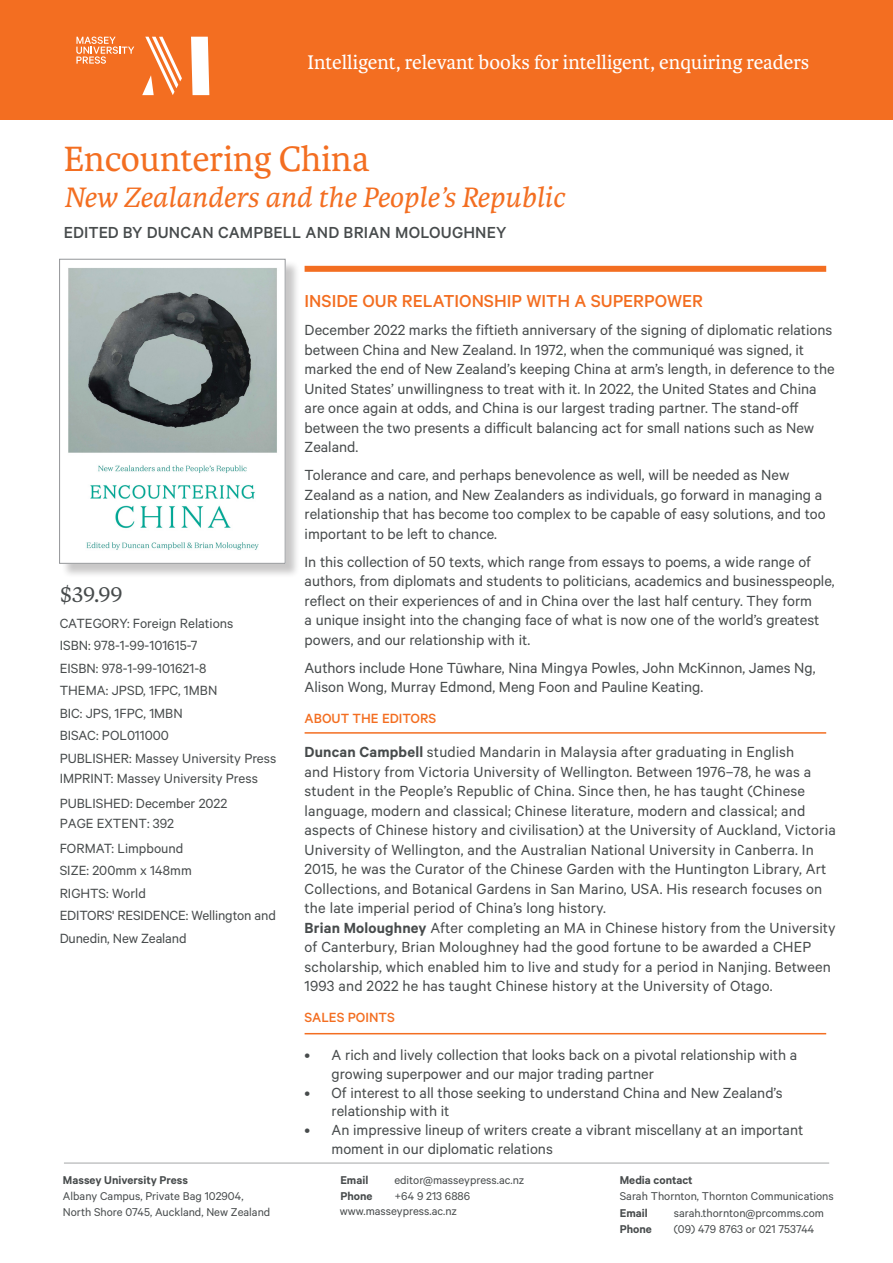
<style>
.page{position:relative;width:893px;height:1263px;background:#fff}
.page>*{position:absolute;margin:0;border:0;box-sizing:border-box;transform-origin:0 0}
.t1{font:37.5px "Karmina";color:#f36e21}
.t2{font:italic 30px "Karmina";color:#f36e21}
.t3{font:21px "Karmina";color:#fff}
.t4{font:21px "Tiempos Text";color:#474b4c}
.t5{font:500 19.5px "Calibre";color:#f36e21}
.t6{font:500 18px "Calibre";letter-spacing:.01em;color:#474b4c}
.t7{font:16.5px/19.5px "Calibre";color:#474b4c}
.t8{font:15px/22.5px "Calibre";color:#474b4c}
.t9{font:500 15px "Calibre";color:#f36e21}
.Business_cards{font:12.75px/15.8px "Calibre";color:#474b4c}
.Business_cards-2{font:600 12.75px "Calibre";color:#474b4c}
.s1{font-weight:600}
</style>
<div class="page">
<hr style="left:64px;top:1163px;width:765px;height:1px;background:#474b4c">
<div style="left:305px;top:266px;width:521px;height:6px;background:#f36e21"></div>
<hr style="left:305px;top:732px;width:521px;height:2px;background:#f36e21">
<hr style="left:305px;top:1033px;width:521px;height:1px;background:#f36e21">
<div style="left:0;top:0;width:893px;height:119px;background:#f36e21"></div>
<svg style="left:191px;top:37px;width:18px;height:58px"></svg>
<svg style="left:142px;top:37px;width:40px;height:58px"></svg>
<svg style="left:76px;top:37px;width:58px;height:27px"></svg>
<div style="left:61px;top:261px;width:239px;height:317px;background:#231f20;opacity:.25"></div>
<img style="left:61px;top:261px;width:222px;height:300px">
<div style="left:59px;top:259px;width:226px;height:304px;border:1px solid #939598"></div>
<p class="t3" style="left:308px;top:51px;width:503px">Intelligent, relevant books for intelligent, enquiring readers</p>
<p class="t1" style="left:64px;top:138px;width:307px">Encountering China</p>
<p class="t2" style="left:64px;top:181px;width:503px">New Zealanders and the People’s Republic</p>
<p class="t6" style="left:64px;top:222px;width:444px">EDITED BY DUNCAN CAMPBELL AND BRIAN MOLOUGHNEY</p>
<p class="t4" style="left:61px;top:580px;width:64px">$39.99</p>
<p class="t8" style="left:60px;top:611px;width:218px">CATEGORY: Foreign Relations<br>ISBN: 978-1-99-101615-7<br>EISBN: 978-1-99-101621-8<br>THEMA: JPSD, 1FPC, 1MBN<br>BIC: JPS, 1FPC, 1MBN<br>BISAC: POL011000<br>PUBLISHER: Massey University Press</p>
<p class="t8" style="left:60px;top:765px;width:200px;line-height:24.8px">IMPRINT: Massey University Press<br>PUBLISHED: December 2022</p>
<p class="t8" style="left:60px;top:810px;width:125px;line-height:24.8px">PAGE EXTENT: 392<br>FORMAT: Limpbound</p>
<p class="t8" style="left:60px;top:859px;width:218px">SIZE: 200mm x 148mm<br>RIGHTS: World<br>EDITORS' RESIDENCE: Wellington and<br>Dunedin, New Zealand</p>
<p class="Business_cards-2" style="left:63px;top:1172px;width:127px">Massey University Press</p>
<p class="Business_cards" style="left:63px;top:1187px;width:209px">Albany Campus, Private Bag 102904,<br>North Shore 0745, Auckland, New Zealand</p>
<p class="t5" style="left:305px;top:290px;width:400px">INSIDE OUR RELATIONSHIP WITH A SUPERPOWER</p>
<p class="t7" style="left:305px;top:320px;width:532px">December 2022 marks the fiftieth anniversary of the signing of diplomatic relations between China and New Zealand. In 1972, when the communiqué was signed, it marked the end of New Zealand’s keeping China at arm’s length, in deference to the United States’ unwillingness to treat with it. In 2022, the United States and China are once again at odds, and China is our largest trading partner. The stand-off between the two presents a difficult balancing act for small nations such as New Zealand.</p>
<p class="t7" style="left:305px;top:465px;width:523px">Tolerance and care, and perhaps benevolence as well, will be needed as New Zealand as a nation, and New Zealanders as individuals, go forward in managing a relationship that has become too complex to be capable of easy solutions, and too important to be left to chance.</p>
<p class="t7" style="left:305px;top:551px;width:532px">In this collection of 50 texts, which range from essays to poems, a wide range of authors, from diplomats and students to politicians, academics and businesspeople, reflect on their experiences of and in China over the last half century. They form<br>a unique insight into the changing face of what is now one of the world’s greatest powers, and our relationship with it.</p>
<p class="t7" style="left:305px;top:657px;width:512px">Authors include Hone Tūwhare, Nina Mingya Powles, John McKinnon, James Ng,<br>Alison Wong, Murray Edmond, Meng Foon and Pauline Keating.</p>
<p class="t9" style="left:305px;top:710px;width:133px">ABOUT THE EDITORS</p>
<p class="t7" style="left:305px;top:742px;width:533px"><span class="s1">Duncan Campbell</span> studied Mandarin in Malaysia after graduating in English<br>and History from Victoria University of Wellington. Between 1976–78, he was a student in the People’s Republic of China. Since then, he has taught (Chinese language, modern and classical; Chinese literature, modern and classical; and aspects of Chinese history and civilisation) at the University of Auckland, Victoria University of Wellington, and the Australian National University in Canberra. In 2015, he was the Curator of the Chinese Garden with the Huntington Library, Art Collections, and Botanical Gardens in San Marino, USA. His research focuses on the late imperial period of China’s long history.</p>
<p class="t7" style="left:305px;top:917px;width:533px"><span class="s1">Brian Moloughney</span> After completing an MA in Chinese history from the University of Canterbury, Brian Moloughney had the good fortune to be awarded a CHEP scholarship, which enabled him to live and study for a period in Nanjing. Between 1993 and 2022 he has taught Chinese history at the University of Otago.</p>
<p class="t9" style="left:305px;top:1009px;width:92px">SALES POINTS</p>
<p class="t7" style="left:332px;top:1045px;width:467px;line-height:18.8px;text-indent:-27px">• A rich and lively collection that looks back on a pivotal relationship with a growing superpower and our major trading partner</p>
<p class="t7" style="left:332px;top:1082px;width:452px;line-height:18.8px;text-indent:-27px">• Of interest to all those seeking to understand China and New Zealand’s relationship with it</p>
<p class="t7" style="left:332px;top:1120px;width:473px;line-height:18.8px;text-indent:-27px">• An impressive lineup of writers create a vibrant miscellany at an important moment in our diplomatic relations</p>
<p class="Business_cards-2" style="left:340px;top:1172px;width:29px">Email</p>
<p class="Business_cards" style="left:394px;top:1172px;width:132px">editor@masseypress.ac.nz</p>
<p class="Business_cards-2" style="left:340px;top:1188px;width:34px">Phone</p>
<p class="Business_cards" style="left:394px;top:1187px;width:77px">+64 9 213 6886</p>
<p class="Business_cards" style="left:340px;top:1203px;width:119px">www.masseypress.ac.nz</p>
<p class="Business_cards-2" style="left:620px;top:1172px;width:74px">Media contact</p>
<p class="Business_cards" style="left:620px;top:1187px;width:215px">Sarah Thornton, Thornton Communications</p>
<p class="Business_cards-2" style="left:620px;top:1206px;width:29px">Email</p>
<p class="Business_cards" style="left:674px;top:1205px;width:152px">sarah.thornton@prcomms.com</p>
<p class="Business_cards-2" style="left:620px;top:1222px;width:34px">Phone</p>
<p class="Business_cards" style="left:674px;top:1221px;width:142px">(09) 479 8763 or 021 753744</p>
</div>
